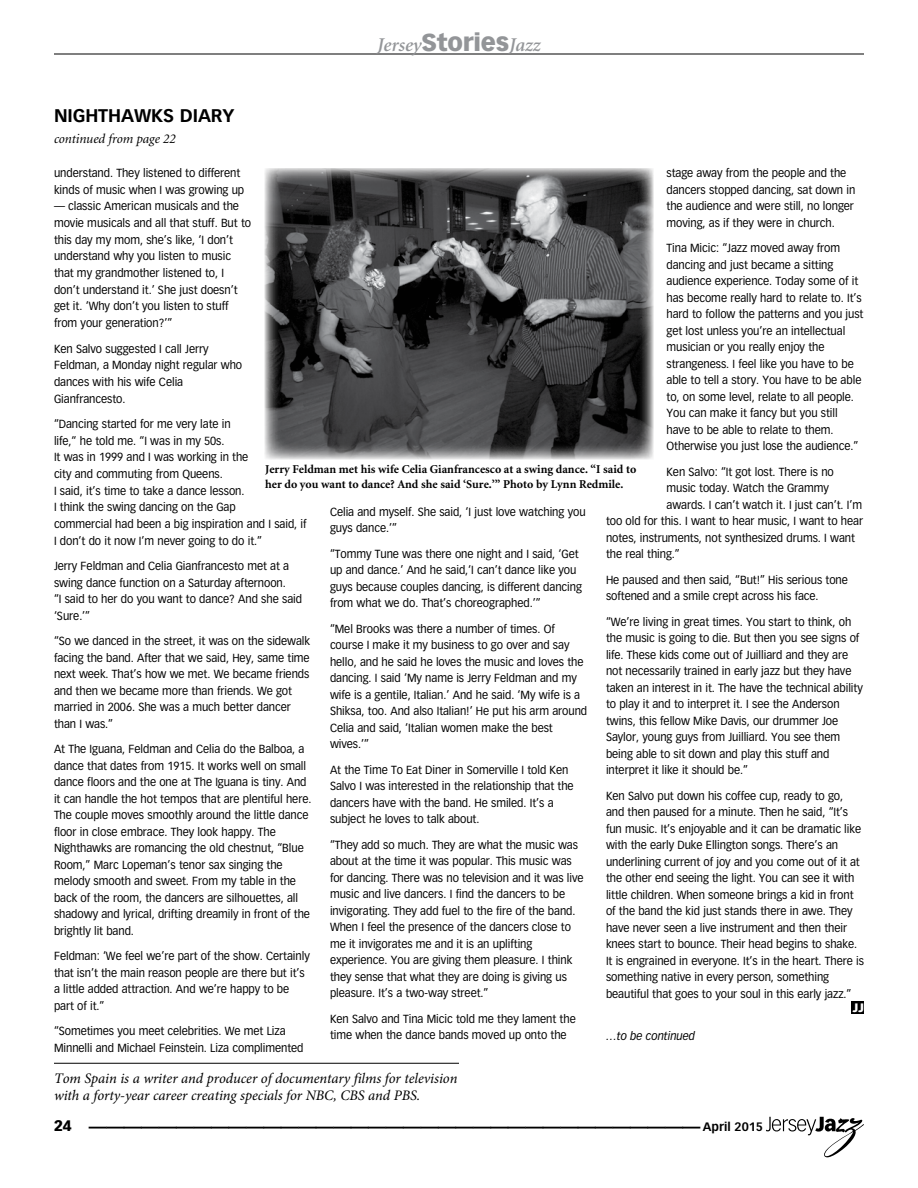
<style>
.page{position:relative;width:918px;height:1188px;background:#fff}
.page>*{position:absolute;margin:0;border:0;box-sizing:border-box;transform-origin:0 0}
.t1{font:700 36px "Vectora LH";color:#000}
.t2{font:italic 600 19.5px "Minion";letter-spacing:-.005em;color:#939598}
.t3{font:700 18px "Vectora LH";letter-spacing:-.005em;color:#000}
.t4{font:900 15px "Vectora LH";color:#000}
.t5{font:italic 14.55px/17.2px "Minion Pro";letter-spacing:-.005em;color:#000}
.t6{font:italic 13.5px "Minion";letter-spacing:-.005em;color:#000}
.t7{font:700 12px/15px "Minion";color:#000}
.t8{font:700 12px "Vectora LH";color:#000}
.t9{font:900 12px "Vectora LH";color:#fff}
.t10{font:11.55px/16.5px "Vectora LH";letter-spacing:-.005em;color:#000;scale:.95 1}
.t11{font:italic 11.55px "Vectora LH";letter-spacing:-.005em;color:#000;scale:.95 1}
.s1{font-family:"Vectora LH";font-weight:900;font-style:normal;font-size:24px}
</style>
<div class="page">
<hr style="left:54px;top:54px;width:810px;height:1px;background:#000">
<svg style="left:766px;top:1117px;width:98px;height:40px"></svg>
<hr style="left:54px;top:1063px;width:405px;height:1px;background:#000">
<div style="left:851px;top:1001px;width:13px;height:13px;background:#000"></div>
<img style="left:265px;top:168px;width:388px;height:292px">
<h3 class="t3" style="left:54px;top:105px;width:182px">NIGHTHAWKS DIARY</h3>
<p class="t6" style="left:54px;top:132px;width:123px">continued from page 22</p>
<h2 class="t2" style="left:377px;top:35px;width:165px">Jersey<span class="s1">STORIES</span>Jazz</h2>
<p class="t10" style="left:54px;top:165px;width:202px">understand. They listened to different kinds of music when I was growing up</p>
<p class="t10" style="left:54px;top:198px;width:209px">— classic American musicals and the movie musicals and all that stuff. But to this day my mom, she’s like, ‘I don’t understand why you listen to music that my grandmother listened to, I don’t understand it.’ She just doesn’t get it. ‘Why don’t you listen to stuff from your generation?’”</p>
<p class="t10" style="left:54px;top:340px;width:200px">Ken Salvo suggested I call Jerry<br>Feldman, a Monday night regular who dances with his wife Celia<br>Gianfrancesto.</p>
<p class="t10" style="left:54px;top:416px;width:267px">“Dancing started for me very late in<br>life,“ he told me. “I was in my 50s.<br>It was in 1999 and I was working in the<br>city and commuting from Queens.<br>I said, it’s time to take a dance lesson.<br>I think the swing dancing on the Gap<br>commercial had been a big inspiration and I said, if I don’t do it now I’m never going to do it.”</p>
<p class="t10" style="left:54px;top:558px;width:263px">Jerry Feldman and Celia Gianfrancesto met at a swing dance function on a Saturday afternoon.<br>“I said to her do you want to dance? And she said ‘Sure.’”</p>
<p class="t10" style="left:54px;top:633px;width:271px">“So we danced in the street, it was on the sidewalk facing the band. After that we said, Hey, same time next week. That’s how we met. We became friends and then we became more than friends. We got married in 2006. She was a much better dancer than I was.”</p>
<p class="t10" style="left:54px;top:741px;width:273px">At The Iguana, Feldman and Celia do the Balboa, a dance that dates from 1915. It works well on small dance floors and the one at The Iguana is tiny. And it can handle the hot tempos that are plentiful here.<br>The couple moves smoothly around the little dance floor in close embrace. They look happy. The Nighthawks are romancing the old chestnut, “Blue Room,” Marc Lopeman’s tenor sax singing the melody smooth and sweet. From my table in the back of the room, the dancers are silhouettes, all shadowy and lyrical, drifting dreamily in front of the brightly lit band.</p>
<p class="t10" style="left:54px;top:948px;width:271px">Feldman: ‘We feel we’re part of the show. Certainly that isn’t the main reason people are there but it’s a little added attraction. And we’re happy to be part of it.”</p>
<p class="t10" style="left:54px;top:1023px;width:264px">“Sometimes you meet celebrities. We met Liza<br>Minnelli and Michael Feinstein. Liza complimented</p>
<p class="t10" style="left:667px;top:165px;width:200px">stage away from the people and the dancers stopped dancing, sat down in the audience and were still, no longer moving, as if they were in church.</p>
<p class="t10" style="left:667px;top:240px;width:209px">Tina Micic: “Jazz moved away from dancing and just became a sitting audience experience. Today some of it has become really hard to relate to. It’s hard to follow the patterns and you just get lost unless you’re an intellectual musician or you really enjoy the strangeness. I feel like you have to be able to tell a story. You have to be able to, on some level, relate to all people.<br>You can make it fancy but you still have to be able to relate to them.<br>Otherwise you just lose the audience.”</p>
<p class="t10" style="left:667px;top:464px;width:178px">Ken Salvo: “It got lost. There is no</p>
<p class="t10" style="left:667px;top:480px;width:173px">music today. Watch the Grammy</p>
<p class="t10" style="left:667px;top:497px;width:208px">awards. I can’t watch it. I just can’t. I’m</p>
<p class="t10" style="left:606px;top:513px;width:272px">too old for this. I want to hear music, I want to hear</p>
<p class="t10" style="left:606px;top:530px;width:264px">notes, instruments, not synthesized drums. I want</p>
<p class="t10" style="left:606px;top:546px;width:79px">the real thing.”</p>
<p class="t10" style="left:606px;top:572px;width:256px">He paused and then said, “But!” His serious tone softened and a smile crept across his face.</p>
<p class="t10" style="left:606px;top:614px;width:272px">“We’re living in great times. You start to think, oh the music is going to die. But then you see signs of life. These kids come out of Juilliard and they are not necessarily trained in early jazz but they have taken an interest in it. The have the technical ability to play it and to interpret it. I see the Anderson twins, this fellow Mike Davis, our drummer Joe Saylor, young guys from Juilliard. You see them being able to sit down and play this stuff and interpret it like it should be.”</p>
<p class="t10" style="left:606px;top:788px;width:273px">Ken Salvo put down his coffee cup, ready to go, and then paused for a minute. Then he said, “It’s fun music. It’s enjoyable and it can be dramatic like with the early Duke Ellington songs. There’s an underlining current of joy and you come out of it at the other end seeing the light. You can see it with little children. When someone brings a kid in front of the band the kid just stands there in awe. They have never seen a live instrument and then their knees start to bounce. Their head begins to shake.<br>It is engrained in everyone. It’s in the heart. There is something native in every person, something beautiful that goes to your soul in this early jazz.”</p>
<p class="t9" style="left:853px;top:1000px;width:13px">JJ</p>
<p class="t11" style="left:606px;top:1029px;width:95px">…to be continued</p>
<p class="t7" style="left:265px;top:462px;width:373px">Jerry Feldman met his wife Celia Gianfrancesco at a swing dance. “I said to her do you want to dance? And she said ‘Sure.’” Photo by Lynn Redmile.</p>
<p class="t10" style="left:330px;top:503px;width:271px">Celia and myself. She said, ‘I just love watching you guys dance.’”</p>
<p class="t10" style="left:330px;top:545px;width:267px">“Tommy Tune was there one night and I said, ‘Get up and dance.’ And he said,‘I can’t dance like you guys because couples dancing, is different dancing from what we do. That’s choreographed.’”</p>
<p class="t10" style="left:330px;top:620px;width:272px">“Mel Brooks was there a number of times. Of course I make it my business to go over and say hello, and he said he loves the music and loves the dancing. I said ‘My name is Jerry Feldman and my wife is a gentile, Italian.’ And he said. ‘My wife is a Shiksa, too. And also Italian!’ He put his arm around Celia and said, ‘Italian women make the best wives.’”</p>
<p class="t10" style="left:330px;top:761px;width:258px">At the Time To Eat Diner in Somerville I told Ken Salvo I was interested in the relationship that the dancers have with the band. He smiled. It’s a subject he loves to talk about.</p>
<p class="t10" style="left:330px;top:836px;width:269px">“They add so much. They are what the music was about at the time it was popular. This music was for dancing. There was no television and it was live music and live dancers. I find the dancers to be invigorating. They add fuel to the fire of the band.<br>When I feel the presence of the dancers close to me it invigorates me and it is an uplifting experience. You are giving them pleasure. I think they sense that what they are doing is giving us pleasure. It’s a two-way street.”</p>
<p class="t10" style="left:330px;top:1010px;width:260px">Ken Salvo and Tina Micic told me they lament the time when the dance bands moved up onto the</p>
<p class="t5" style="left:54px;top:1069px;width:405px">Tom Spain is a writer and producer of documentary films for television with a forty-year career creating specials for NBC, CBS and PBS.</p>
<p class="t4" style="left:54px;top:1117px;width:19px">24</p>
<h1 class="t1" style="left:72px;top:1089px;width:19px">A</h1>
<p class="t8" style="left:703px;top:1120px;width:62px">APRIL 2015</p>
</div>
